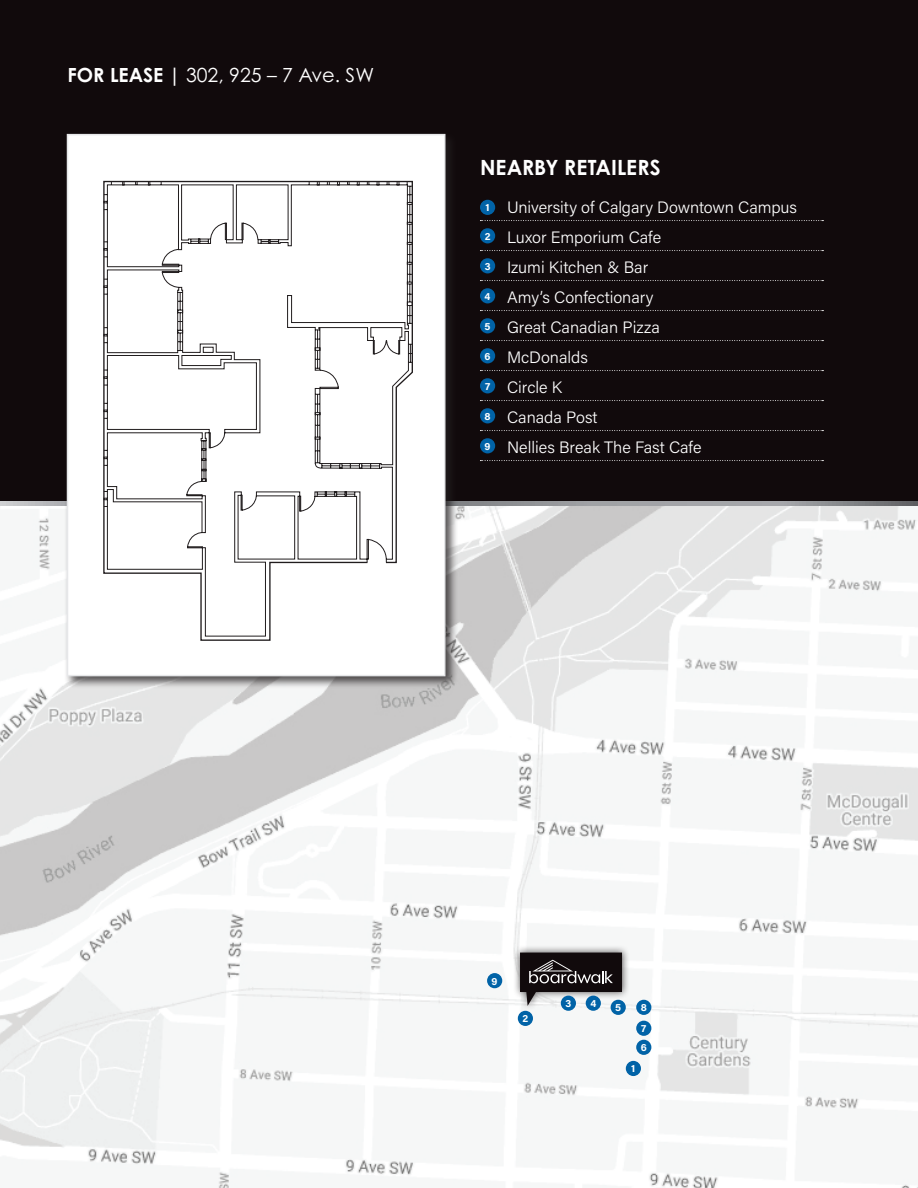
<style>
.page{position:relative;width:918px;height:1188px;background:#fff}
.page>*{position:absolute;margin:0;border:0;box-sizing:border-box;transform-origin:0 0}
.t1{font:700 21px "Century Gothic Pro";color:#fff}
.t2{font:19.5px "Century Gothic Pro";color:#fff}
.t3{font:300 16.5px/30px "Acumin Pro";color:#fff}
.t4{font:700 10.5px "Acumin Pro";color:#fff}
.s1{font-weight:700}
.s2{font-weight:700;font-size:10.5px}
</style>
<div class="page">
<img style="left:0;top:505px;width:918px;height:683px">
<div style="left:512px;top:945px;width:118px;height:67px;background:#231f20;opacity:.75"></div>
<div style="left:0;top:0;width:918px;height:502px;background:#110a0c"></div>
<svg style="left:480px;top:220px;width:343px;height:1px"></svg>
<svg style="left:480px;top:250px;width:343px;height:1px"></svg>
<svg style="left:480px;top:280px;width:343px;height:1px"></svg>
<svg style="left:480px;top:310px;width:343px;height:1px"></svg>
<svg style="left:480px;top:340px;width:343px;height:1px"></svg>
<svg style="left:480px;top:370px;width:343px;height:1px"></svg>
<svg style="left:480px;top:400px;width:343px;height:1px"></svg>
<svg style="left:480px;top:430px;width:343px;height:1px"></svg>
<svg style="left:480px;top:460px;width:343px;height:1px"></svg>
<div style="left:480px;top:200px;width:15px;height:15px;background:#0163a7;border-radius:50%"></div>
<div style="left:480px;top:228px;width:15px;height:15px;background:#0163a7;border-radius:50%"></div>
<div style="left:480px;top:258px;width:15px;height:15px;background:#0163a7;border-radius:50%"></div>
<div style="left:480px;top:288px;width:15px;height:15px;background:#0163a7;border-radius:50%"></div>
<div style="left:480px;top:318px;width:15px;height:15px;background:#0163a7;border-radius:50%"></div>
<div style="left:480px;top:348px;width:15px;height:15px;background:#0163a7;border-radius:50%"></div>
<div style="left:480px;top:378px;width:15px;height:15px;background:#0163a7;border-radius:50%"></div>
<div style="left:480px;top:408px;width:15px;height:15px;background:#0163a7;border-radius:50%"></div>
<div style="left:480px;top:438px;width:15px;height:15px;background:#0163a7;border-radius:50%"></div>
<div style="left:626px;top:1061px;width:15px;height:15px;background:#0163a7;border-radius:50%"></div>
<div style="left:636px;top:1040px;width:15px;height:15px;background:#0163a7;border-radius:50%"></div>
<div style="left:518px;top:1011px;width:15px;height:15px;background:#0163a7;border-radius:50%"></div>
<div style="left:636px;top:1021px;width:15px;height:15px;background:#0163a7;border-radius:50%"></div>
<div style="left:561px;top:996px;width:15px;height:15px;background:#0163a7;border-radius:50%"></div>
<div style="left:636px;top:1000px;width:15px;height:15px;background:#0163a7;border-radius:50%"></div>
<svg style="left:586px;top:996px;width:15px;height:15px"></svg>
<div style="left:487px;top:973px;width:15px;height:15px;background:#0163a7;border-radius:50%"></div>
<div style="left:611px;top:1000px;width:15px;height:15px;background:#0163a7;border-radius:50%"></div>
<svg style="left:520px;top:953px;width:102px;height:53px"></svg>
<svg style="left:0;top:502px;width:918px;height:3px"></svg>
<div style="left:64px;top:131px;width:394px;height:558px;background:#231f20;opacity:.75"></div>
<div style="left:67px;top:134px;width:379px;height:542px;background:#fff;border:2px solid #e6e7e9"></div>
<svg style="left:103px;top:180px;width:310px;height:457px"></svg>
<p class="t2" style="left:68px;top:63px;width:308px"><span class="s1">FOR LEASE |</span> 302, 925 – 7 Ave. SW</p>
<p class="t1" style="left:480px;top:154px;width:182px">NEARBY RETAILERS</p>
<p class="t3" style="left:485px;top:192px;width:314px"><span class="s2">1</span> University of Calgary Downtown Campus<br><sup>2</sup> Luxor Emporium Cafe<br><sup>3</sup> Izumi Kitchen &amp; Bar<br><sup>4</sup> Amy’s Confectionary<br><sup>5</sup> Great Canadian Pizza<br><sup>6</sup> McDonalds<br><sup>7</sup> Circle K<br><sup>8</sup> Canada Post<br><sup>9</sup> Nellies Break The Fast Cafe</p>
<p class="t4" style="left:492px;top:973px;width:8px">9</p>
<p class="t4" style="left:522px;top:1011px;width:7px">2</p>
<p class="t4" style="left:565px;top:996px;width:7px">3</p>
<p class="t4" style="left:590px;top:996px;width:7px">4</p>
<p class="t4" style="left:615px;top:1000px;width:7px">5</p>
<p class="t4" style="left:641px;top:1000px;width:8px">8</p>
<p class="t4" style="left:641px;top:1021px;width:7px">7</p>
<p class="t4" style="left:641px;top:1040px;width:8px">6</p>
<p class="t4" style="left:631px;top:1061px;width:6px">1</p>
</div>
